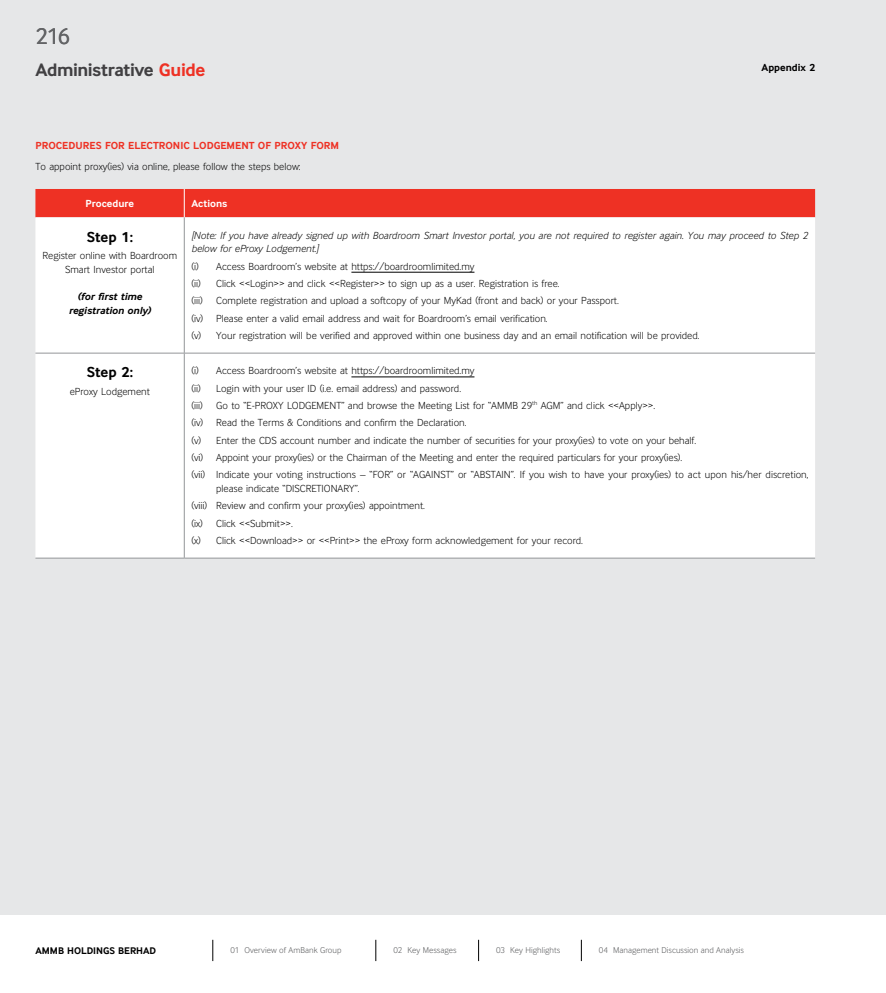
<style>
.page{position:relative;width:886px;height:993px;background:#fff}
.page>*{position:absolute;margin:0;border:0;box-sizing:border-box;transform-origin:0 0}
.t1{font:23.75px "Inter Face";color:#636466}
.t2{font:700 18.75px "Inter Face";letter-spacing:-.025em;color:#414042}
.t3{font:700 15px "Inter Face";color:#000}
.t4{font:300 10.62px/17.2px "Inter Face";color:#000}
.t5{font:italic 300 10.62px/13.8px "Inter Face";color:#000}
.t6{font:700 10.62px "Inter Face";color:#ee3124}
.t7{font:italic 700 10.62px/13.8px "Inter Face";color:#000;text-align:center}
.t8{font:700 10.62px "Inter Face";color:#fff}
.t9{font:700 10.62px "Inter Face";color:#000}
.t10{font:700 10px "Inter Face";color:#000}
.t11{font:300 8.75px "Inter Face";letter-spacing:.005em;color:#58595b}
.s1{color:#ee3124}
</style>
<div class="page">
<div style="left:0;top:0;width:886px;height:914px;background:#e6e7e8"></div>
<svg style="left:213px;top:939px;width:1px;height:21px"></svg>
<svg style="left:478px;top:939px;width:1px;height:21px"></svg>
<svg style="left:376px;top:939px;width:1px;height:21px"></svg>
<svg style="left:581px;top:939px;width:1px;height:21px"></svg>
<div style="left:35px;top:217px;width:780px;height:340px;background:#fff"></div>
<hr style="left:35px;top:353px;width:149px;height:1px;background:#939598">
<hr style="left:184px;top:353px;width:631px;height:1px;background:#939598">
<hr style="left:35px;top:557px;width:149px;height:1px;background:#939598">
<hr style="left:184px;top:557px;width:631px;height:1px;background:#939598">
<div style="left:35px;top:189px;width:780px;height:28px;background:#ee3124"></div>
<hr style="left:184px;top:217px;width:1px;height:136px;background:#939598">
<hr style="left:184px;top:353px;width:1px;height:204px;background:#939598">
<hr style="left:351px;top:272px;width:123px;height:1px;background:#000">
<hr style="left:351px;top:376px;width:123px;height:1px;background:#000">
<h1 class="t1" style="left:35px;top:21px;width:36px">216</h1>
<h2 class="t2" style="left:35px;top:58px;width:171px">Administrative <span class="s1">Guide</span></h2>
<p class="t9" style="left:761px;top:61px;width:55px">Appendix 2</p>
<p class="t6" style="left:35px;top:139px;width:305px">PROCEDURES FOR ELECTRONIC LODGEMENT OF PROXY FORM</p>
<p class="t4" style="left:35px;top:158px;width:267px">To appoint proxy(ies) via online, please follow the steps below:</p>
<p class="t8" style="left:86px;top:196px;width:50px">Procedure</p>
<p class="t8" style="left:191px;top:196px;width:37px">Actions</p>
<h3 class="t3" style="left:87px;top:227px;width:48px">Step 1:</h3>
<p class="t4" style="left:43px;top:248px;width:136px;line-height:13.8px;text-align:center">Register online with Boardroom<br>Smart Investor portal</p>
<p class="t7" style="left:69px;top:289px;width:84px">(for first time registration only)</p>
<p class="t5" style="left:191px;top:228px;width:618px">[Note: If you have already signed up with Boardroom Smart Investor portal, you are not required to register again. You may proceed to Step 2 below for eProxy Lodgement.]</p>
<p class="t4" style="left:191px;top:257px;width:370px">(i) Access Boardroom’s website at https://boardroomlimited.my<br>(ii) Click &lt;&lt;Login&gt;&gt; and click &lt;&lt;Register&gt;&gt; to sign up as a user. Registration is free. (iii)</p>
<p class="t4" style="left:191px;top:292px;width:510px;text-indent:25px">Complete registration and upload a softcopy of your MyKad (front and back) or your Passport.<br>(iv) Please enter a valid email address and wait for Boardroom’s email verification.<br>(v) Your registration will be verified and approved within one business day and an email notification will be provided.</p>
<h3 class="t3" style="left:87px;top:363px;width:48px">Step 2:</h3>
<p class="t4" style="left:70px;top:382px;width:82px">eProxy Lodgement</p>
<p class="t4" style="left:191px;top:362px;width:285px">(i) Access Boardroom’s website at https://boardroomlimited.my (ii) Login with your user ID (i.e. email address) and password. (iii)</p>
<p class="t4" style="left:191px;top:396px;width:618px;text-indent:25px">Go to “E-PROXY LODGEMENT” and browse the Meeting List for “AMMB 29<sup>th</sup> AGM” and click &lt;&lt;Apply&gt;&gt;.<br>(iv) Read the Terms &amp; Conditions and confirm the Declaration.<br>(v) Enter the CDS account number and indicate the number of securities for your proxy(ies) to vote on your behalf.<br>(vi) Appoint your proxy(ies) or the Chairman of the Meeting and enter the required particulars for your proxy(ies).<br>(vii) Indicate your voting instructions – “FOR” or “AGAINST” or “ABSTAIN”. If you wish to have your proxy(ies) to act upon his/her discretion,</p>
<p class="t4" style="left:191px;top:479px;width:393px;text-indent:25px">please indicate “DISCRETIONARY”.<br>(viii) Review and confirm your proxy(ies) appointment.<br>(ix) Click &lt;&lt;Submit&gt;&gt;.<br>(x) Click &lt;&lt;Download&gt;&gt; or &lt;&lt;Print&gt;&gt; the eProxy form acknowledgement for your record.</p>
<p class="t10" style="left:35px;top:943px;width:122px">AMMB HOLDINGS BERHAD</p>
<p class="t11" style="left:230px;top:944px;width:113px">01 Overview of AmBank Group</p>
<p class="t11" style="left:393px;top:944px;width:65px">02 Key Messages</p>
<p class="t11" style="left:496px;top:944px;width:66px">03 Key Highlights</p>
<p class="t11" style="left:599px;top:944px;width:147px">04 Management Discussion and Analysis</p>
</div>
